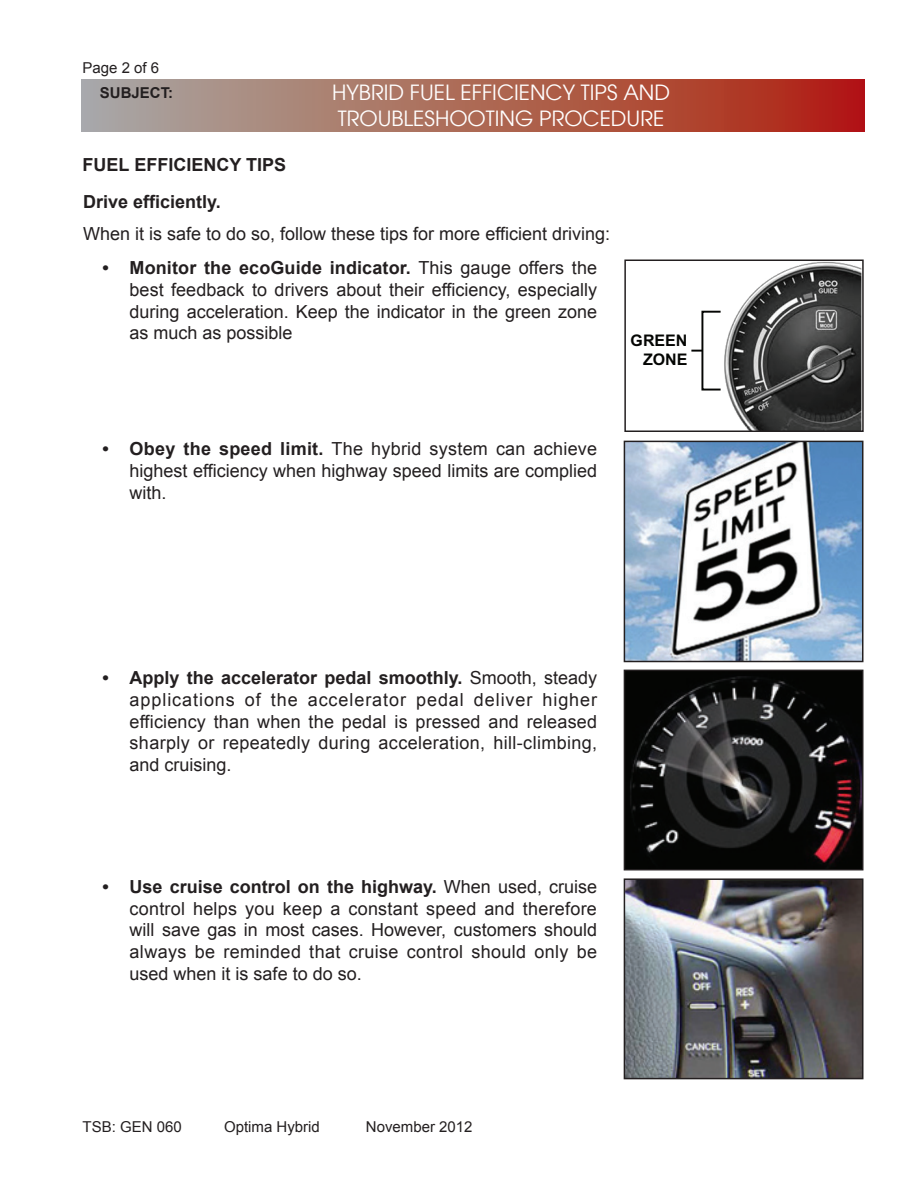
<style>
.page{position:relative;width:918px;height:1188px;background:#fff}
.page>*{position:absolute;margin:0;border:0;box-sizing:border-box;transform-origin:0 0}
.t1{font:21px/25.2px "Avant Garde";color:#fff}
.t2{font:18px/21.6px "Arial";color:#231f20;text-align:justify}
.t3{font:700 18px "Arial";color:#231f20}
.t4{font:700 16.05px/19.2px "Arial MT Std";color:#040503;text-align:right}
.t5{font:15px "Arial";color:#231f20}
.t6{font:700 15px "Arial";color:#231f20}
.s1{font-weight:700}
</style>
<div class="page">
<div style="left:81px;top:80px;width:783px;height:52px;background:linear-gradient(to right,#a8ada4,#b1210d)"></div>
<img style="left:724px;top:263px;width:137px;height:166px">
<svg style="left:691px;top:310px;width:30px;height:81px"></svg>
<div style="left:624px;top:260px;width:240px;height:172px;border:2px solid #231f20"></div>
<img style="left:627px;top:444px;width:233px;height:215px">
<div style="left:624px;top:441px;width:239px;height:221px;border:2px solid #231f20"></div>
<img style="left:627px;top:673px;width:233px;height:194px">
<div style="left:624px;top:670px;width:239px;height:200px;border:2px solid #231f20"></div>
<img style="left:627px;top:881px;width:233px;height:195px">
<div style="left:624px;top:878px;width:239px;height:201px;border:2px solid #231f20"></div>
<p class="t5" style="left:82px;top:58px;width:78px">Page 2 of 6</p>
<p class="t6" style="left:100px;top:82px;width:11px">subject</p>
<p class="t6" style="left:168px;top:82px;width:6px">:</p>
<p class="t1" style="left:332px;top:80px;width:100px">HYBRI D FUEL</p>
<p class="t1" style="left:461px;top:80px;width:44px">EFFICIENC</p>
<p class="t1" style="left:338px;top:80px;width:334px;text-indent:225px">Y TIPS AN D<br>TROUBLESHOOTING PROCE DURE</p>
<p class="t3" style="left:83px;top:153px;width:205px">FUEL EFFICIENCY TIPS</p>
<p class="t3" style="left:83px;top:189px;width:139px">Drive efficiently.</p>
<p class="t2" style="left:83px;top:223px;width:528px">When it is safe to do so, follow these tips for more efficient driving:</p>
<p class="t2" style="left:130px;top:258px;width:469px;text-indent:-27px"><span class="s1">• Monitor the ecoGuide indicator.</span> This gauge offers the best feedback to drivers about their efficiency, especially during acceleration. Keep the indicator in the green zone as much as possible</p>
<p class="t4" style="left:631px;top:331px;width:58px">GREEN<br>ZONE</p>
<p class="t2" style="left:130px;top:438px;width:469px;text-indent:-27px"><span class="s1">• Obey the speed limit.</span> The hybrid system can achieve highest efficiency when highway speed limits are complied with.</p>
<p class="t2" style="left:130px;top:667px;width:469px;text-indent:-27px"><span class="s1">• Apply the accelerator pedal smoothly.</span> Smooth, steady applications of the accelerator pedal deliver higher efficiency than when the pedal is pressed and released sharply or repeatedly during acceleration, hill-climbing, and cruising.</p>
<p class="t2" style="left:130px;top:876px;width:469px;text-indent:-27px"><span class="s1">• Use cruise control on the highway.</span> When used, cruise control helps you keep a constant speed and therefore will save gas in most cases. However, customers should always be reminded that cruise control should only be used when it is safe to do so.</p>
<p class="t5" style="left:83px;top:1117px;width:127px">TSB: GEN 060 O</p>
<p class="t5" style="left:236px;top:1117px;width:86px">ptima Hybrid</p>
<p class="t5" style="left:366px;top:1117px;width:108px">November 2012</p>
</div>
